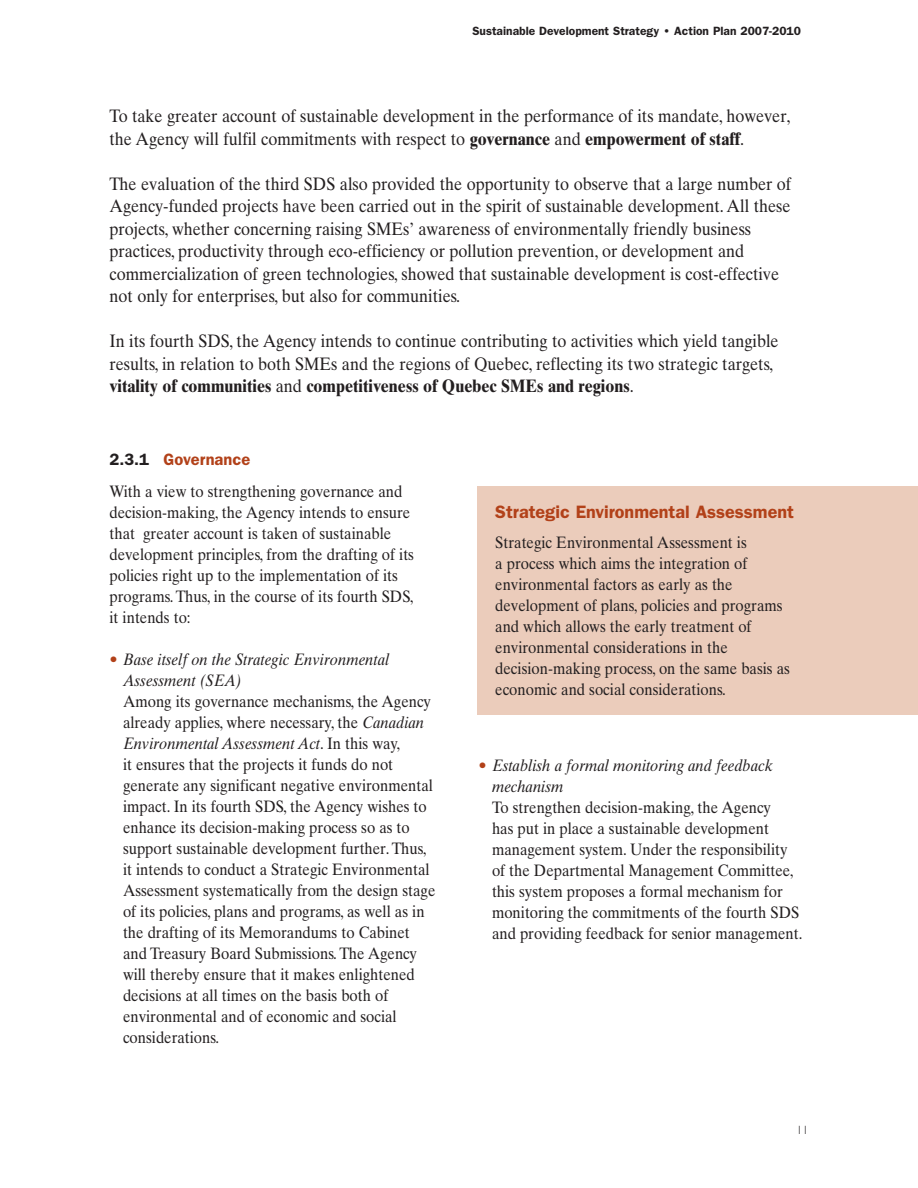
<style>
.page{position:relative;width:918px;height:1188px;background:#fff}
.page>*{position:absolute;margin:0;border:0;box-sizing:border-box;transform-origin:0 0}
.t1{font:18px/22.5px "Times Ten";color:#231f20;scale:.9 1}
.t2{font:600 18px "Franklin Gothic";color:#b24119}
.t3{font:16.5px/21px "Times Ten";color:#231f20;scale:.9 1}
.t4{font:italic 16.5px/21px "Times Ten";color:#231f20;scale:.9 1}
.t5{font:600 16.5px "Franklin Gothic";color:#b24119}
.t6{font:600 12px "Franklin Gothic";color:#231f20}
.t7{font:300 12px "Gill Sans";color:#231f20}
.s1{font-weight:700}
.s2{color:#231f20}
.s3{font-style:normal;color:#b24119}
.s4{font-style:italic}
</style>
<div class="page">
<div style="left:477px;top:487px;width:441px;height:228px;background:#ebccbb"></div>
<p class="t6" style="left:472px;top:27px;width:330px">Sustainable Development Strategy • Action Plan 2007-2010</p>
<p class="t1" style="left:110px;top:107px;width:758px">To take greater account of sustainable development in the performance of its mandate, however, the Agency will fulfil commitments with respect to <span class="s1">governance</span> and <span class="s1">empowerment of staff</span>.</p>
<p class="t1" style="left:109px;top:174px;width:759px">The evaluation of the third SDS also provided the opportunity to observe that a large number of Agency-funded projects have been carried out in the spirit of sustainable development. All these projects, whether concerning raising SMEs’ awareness of environmentally friendly business practices, productivity through eco-efficiency or pollution prevention, or development and commercialization of green technologies, showed that sustainable development is cost-effective not only for enterprises, but also for communities.</p>
<p class="t1" style="left:109px;top:332px;width:745px">In its fourth SDS, the Agency intends to continue contributing to activities which yield tangible results, in relation to both SMEs and the regions of Quebec, reflecting its two strategic targets, <span class="s1">vitality of communities</span> and <span class="s1">competitiveness of Quebec SMEs and regions</span>.</p>
<p class="t5" style="left:110px;top:454px;width:142px"><span class="s2">2.3.1</span> Governance</p>
<p class="t3" style="left:110px;top:483px;width:340px">With a view to strengthening governance and decision-making, the Agency intends to ensure that greater account is taken of sustainable development principles, from the drafting of its policies right up to the implementation of its programs. Thus, in the course of its fourth SDS, it intends to:</p>
<p class="t4" style="left:123px;top:651px;width:297px;text-indent:-14px"><span class="s3">•</span> Base itself on the Strategic Environmental<br>Assessment (SEA)</p>
<p class="t3" style="left:123px;top:693px;width:349px">Among its governance mechanisms, the Agency already applies, where necessary, the <span class="s4">Canadian Environmental Assessment Act</span>. In this way,<br>it ensures that the projects it funds do not generate any significant negative environmental impact. In its fourth SDS, the Agency wishes to enhance its decision-making process so as to support sustainable development further. Thus, it intends to conduct a Strategic Environmental Assessment systematically from the design stage of its policies, plans and programs, as well as in the drafting of its Memorandums to Cabinet and Treasury Board Submissions. The Agency will thereby ensure that it makes enlightened decisions at all times on the basis both of environmental and of economic and social considerations.</p>
<p class="t2" style="left:495px;top:506px;width:300px">Strategic Environmental Assessment</p>
<p class="t3" style="left:495px;top:534px;width:329px">Strategic Environmental Assessment is<br>a process which aims the integration of environmental factors as early as the development of plans, policies and programs and which allows the early treatment of environmental considerations in the decision-making process, on the same basis as economic and social considerations.</p>
<p class="t4" style="left:492px;top:757px;width:314px;text-indent:-14px"><span class="s3">•</span> Establish a formal monitoring and feedback mechanism</p>
<p class="t3" style="left:492px;top:799px;width:346px">To strengthen decision-making, the Agency<br>has put in place a sustainable development management system. Under the responsibility of the Departmental Management Committee, this system proposes a formal mechanism for monitoring the commitments of the fourth SDS and providing feedback for senior management.</p>
<p class="t7" style="left:796px;top:1126px;width:13px">11</p>
</div>
